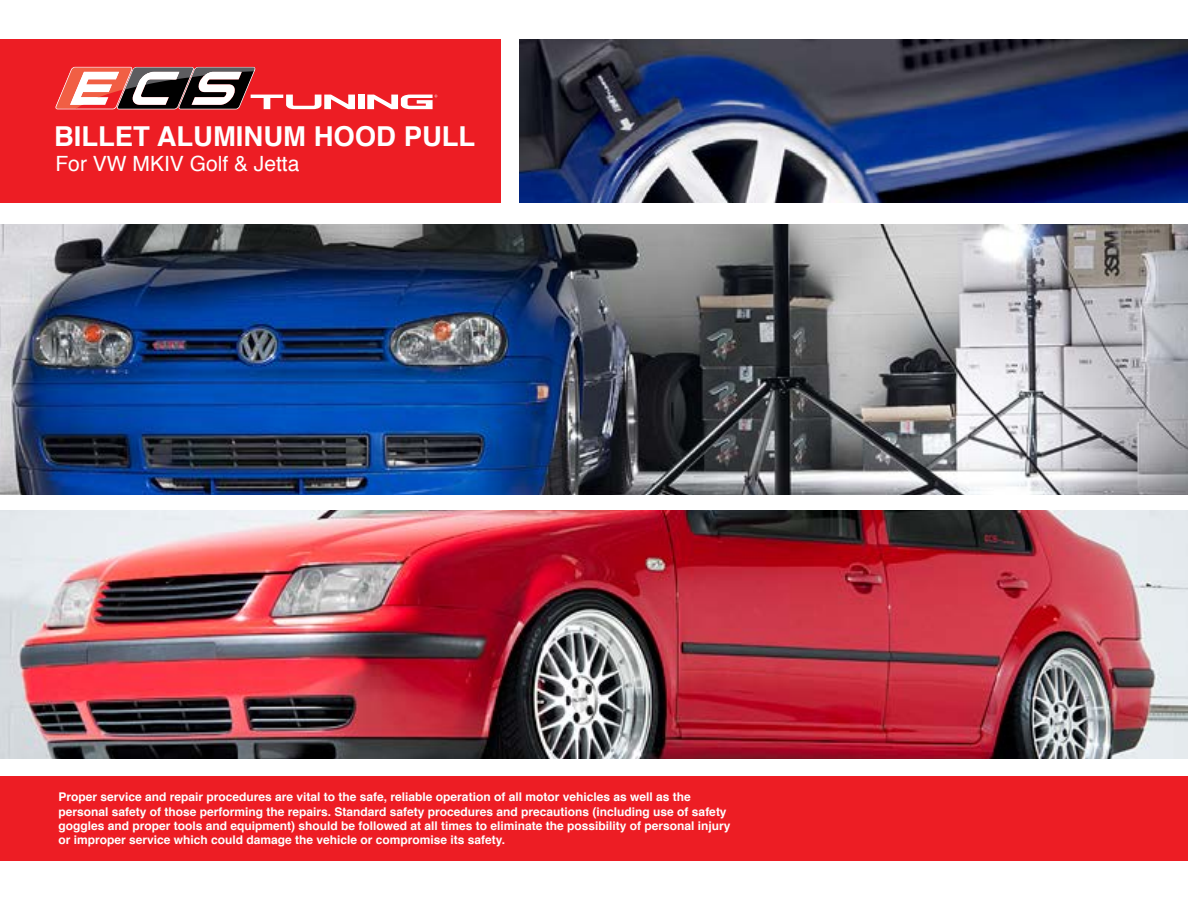
<style>
.page{position:relative;width:1188px;height:918px;background:#fff}
.page>*{position:absolute;margin:0;border:0;box-sizing:border-box;transform-origin:0 0}
.t1{font:700 27.45px "Helvetica";color:#fff}
.t2{font:21px "Helvetica";color:#fff}
.t3{font:700 12px/14.4px "Helvetica";color:#fff}
</style>
<div class="page">
<img style="left:0;top:224px;width:1188px;height:271px">
<div style="left:0;top:776px;width:1188px;height:85px;background:#ed1d24"></div>
<div style="left:0;top:40px;width:500px;height:163px;background:#ed1d24"></div>
<img style="left:519px;top:40px;width:669px;height:163px">
<img style="left:0;top:510px;width:1188px;height:249px">
<div style="left:358px;top:95px;width:7px;height:14px;background:#fff"></div>
<svg style="left:367px;top:95px;width:70px;height:14px"></svg>
<svg style="left:55px;top:67px;width:300px;height:42px"></svg>
<h1 class="t1" style="left:54px;top:114px;width:423px">BILLET ALUMINUM HOOD PULL</h1>
<h2 class="t2" style="left:56px;top:147px;width:245px">For VW MKIV Golf &amp; Jetta</h2>
<p class="t3" style="left:58px;top:790px;width:674px">Proper service and repair procedures are vital to the safe, reliable operation of all motor vehicles as well as the personal safety of those performing the repairs. Standard safety procedures and precautions (including use of safety goggles and proper tools and equipment) should be followed at all times to eliminate the possibility of personal injury or improper service which could damage the vehicle or compromise its safety.</p>
</div>
